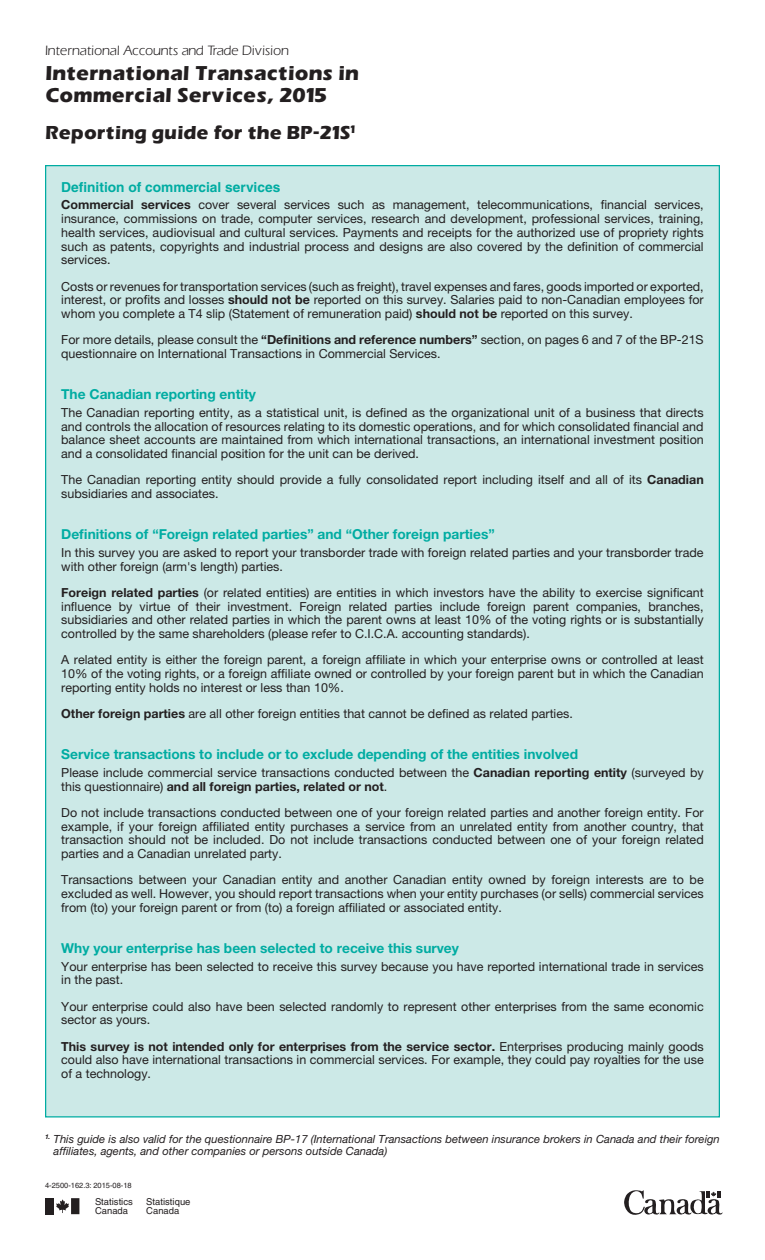
<style>
.page{position:relative;width:765px;height:1260px;background:#fff}
.page>*{position:absolute;margin:0;border:0;box-sizing:border-box;transform-origin:0 0}
.t1{font:700 18.75px/22.5px "Eras";color:#231f20}
.t2{font:700 17.5px "Eras";color:#231f20}
.t3{font:700 13.75px "Helvetica Neue LT Pro";color:#00aca2}
.t4{font:700 13.75px "Helvetica";color:#00aca2}
.t5{font:12.5px/13.8px "Helvetica Neue LT Pro";color:#231f20;text-align:justify}
.t6{font:12.5px "Eras";color:#231f20}
.t7{font:italic 11.25px/11.9px "Helvetica Neue LT Pro";color:#231f20}
.t8{font:9.5px/9.5px "Helvetica";color:#231f20}
.t9{font:7.5px "Helvetica";color:#231f20}
.s1{font-weight:700}
</style>
<div class="page">
<div style="left:46px;top:166px;width:673px;height:951px;background:#cce9e7"></div>
<svg style="left:624px;top:1190px;width:99px;height:25px"></svg>
<div style="left:46px;top:1198px;width:8px;height:16px;background:#231f20"></div>
<svg style="left:56px;top:1198px;width:23px;height:16px"></svg>
<p class="t6" style="left:45px;top:42px;width:245px">International Accounts and Trade Division</p>
<p class="t1" style="left:45px;top:61px;width:315px">International Transactions in<br>Commercial Services, 2015</p>
<p class="t2" style="left:45px;top:120px;width:312px">Reporting guide for the BP-21S<sup>1</sup></p>
<p class="t4" style="left:61px;top:179px;width:221px">Definition of commercial services</p>
<p class="t5" style="left:61px;top:198px;width:644px"><span class="s1">Commercial services</span> cover several services such as management, telecommunications, financial services, insurance, commissions on trade, computer services, research and development, professional services, training, health services, audiovisual and cultural services. Payments and receipts for the authorized use of propriety rights such as patents, copyrights and industrial process and designs are also covered by the definition of commercial services.</p>
<p class="t5" style="left:61px;top:279px;width:644px">Costs or revenues for transportation services (such as freight), travel expenses and fares, goods imported or exported, interest, or profits and losses <span class="s1">should not be</span> reported on this survey. Salaries paid to non-Canadian employees for whom you complete a T4 slip (Statement of remuneration paid) <span class="s1">should not be</span> reported on this survey.</p>
<p class="t5" style="left:61px;top:333px;width:644px">For more details, please consult the <span class="s1">“Definitions and reference numbers”</span> section, on pages 6 and 7 of the BP-21S questionnaire on International Transactions in Commercial Services.</p>
<p class="t3" style="left:61px;top:386px;width:196px">The Canadian reporting entity</p>
<p class="t5" style="left:61px;top:405px;width:644px">The Canadian reporting entity, as a statistical unit, is defined as the organizational unit of a business that directs and controls the allocation of resources relating to its domestic operations, and for which consolidated financial and balance sheet accounts are maintained from which international transactions, an international investment position and a consolidated financial position for the unit can be derived.</p>
<p class="t5" style="left:61px;top:473px;width:644px">The Canadian reporting entity should provide a fully consolidated report including itself and all of its <span class="s1">Canadian </span>subsidiaries and associates.</p>
<p class="t3" style="left:61px;top:526px;width:435px">Definitions of “Foreign related parties” and “Other foreign parties”</p>
<p class="t5" style="left:61px;top:545px;width:644px">In this survey you are asked to report your transborder trade with foreign related parties and your transborder trade with other foreign (arm's length) parties.</p>
<p class="t5" style="left:61px;top:585px;width:644px"><span class="s1">Foreign related parties</span> (or related entities) are entities in which investors have the ability to exercise significant influence by virtue of their investment. Foreign related parties include foreign parent companies, branches, subsidiaries and other related parties in which the parent owns at least 10% of the voting rights or is substantially controlled by the same shareholders (please refer to C.I.C.A. accounting standards).</p>
<p class="t5" style="left:61px;top:653px;width:644px">A related entity is either the foreign parent, a foreign affiliate in which your enterprise owns or controlled at least 10% of the voting rights, or a foreign affiliate owned or controlled by your foreign parent but in which the Canadian reporting entity holds no interest or less than 10%.</p>
<p class="t5" style="left:61px;top:707px;width:513px"><span class="s1">Other foreign parties</span> are all other foreign entities that cannot be defined as related parties.</p>
<p class="t3" style="left:61px;top:746px;width:518px">Service transactions to include or to exclude depending of the entities involved</p>
<p class="t5" style="left:61px;top:765px;width:644px">Please include commercial service transactions conducted between the <span class="s1">Canadian reporting entity</span> (surveyed by this questionnaire) <span class="s1">and all foreign parties, related or not</span>.</p>
<p class="t5" style="left:61px;top:805px;width:644px">Do not include transactions conducted between one of your foreign related parties and another foreign entity. For example, if your foreign affiliated entity purchases a service from an unrelated entity from another country, that transaction should not be included. Do not include transactions conducted between one of your foreign related parties and a Canadian unrelated party.</p>
<p class="t5" style="left:61px;top:873px;width:644px">Transactions between your Canadian entity and another Canadian entity owned by foreign interests are to be excluded as well. However, you should report transactions when your entity purchases (or sells) commercial services from (to) your foreign parent or from (to) a foreign affiliated or associated entity.</p>
<p class="t3" style="left:61px;top:940px;width:399px">Why your enterprise has been selected to receive this survey</p>
<p class="t5" style="left:61px;top:959px;width:644px">Your enterprise has been selected to receive this survey because you have reported international trade in services in the past.</p>
<p class="t5" style="left:61px;top:999px;width:644px">Your enterprise could also have been selected randomly to represent other enterprises from the same economic sector as yours.</p>
<p class="t5" style="left:61px;top:1039px;width:644px"><span class="s1">This survey is not intended only for enterprises from the service sector.</span> Enterprises producing mainly goods could also have international transactions in commercial services. For example, they could pay royalties for the use of a technology.</p>
<p class="t7" style="left:54px;top:1133px;width:668px;text-indent:-9px"><sup>1.</sup> This guide is also valid for the questionnaire BP-17 (International Transactions between insurance brokers in Canada and their foreign affiliates, agents, and other companies or persons outside Canada)</p>
<p class="t9" style="left:45px;top:1181px;width:88px">4-2500-162.3: 2015-08-18</p>
<p class="t8" style="left:95px;top:1197px;width:39px">Statistics<br>Canada</p>
<p class="t8" style="left:146px;top:1197px;width:46px">Statistique<br>Canada</p>
</div>
